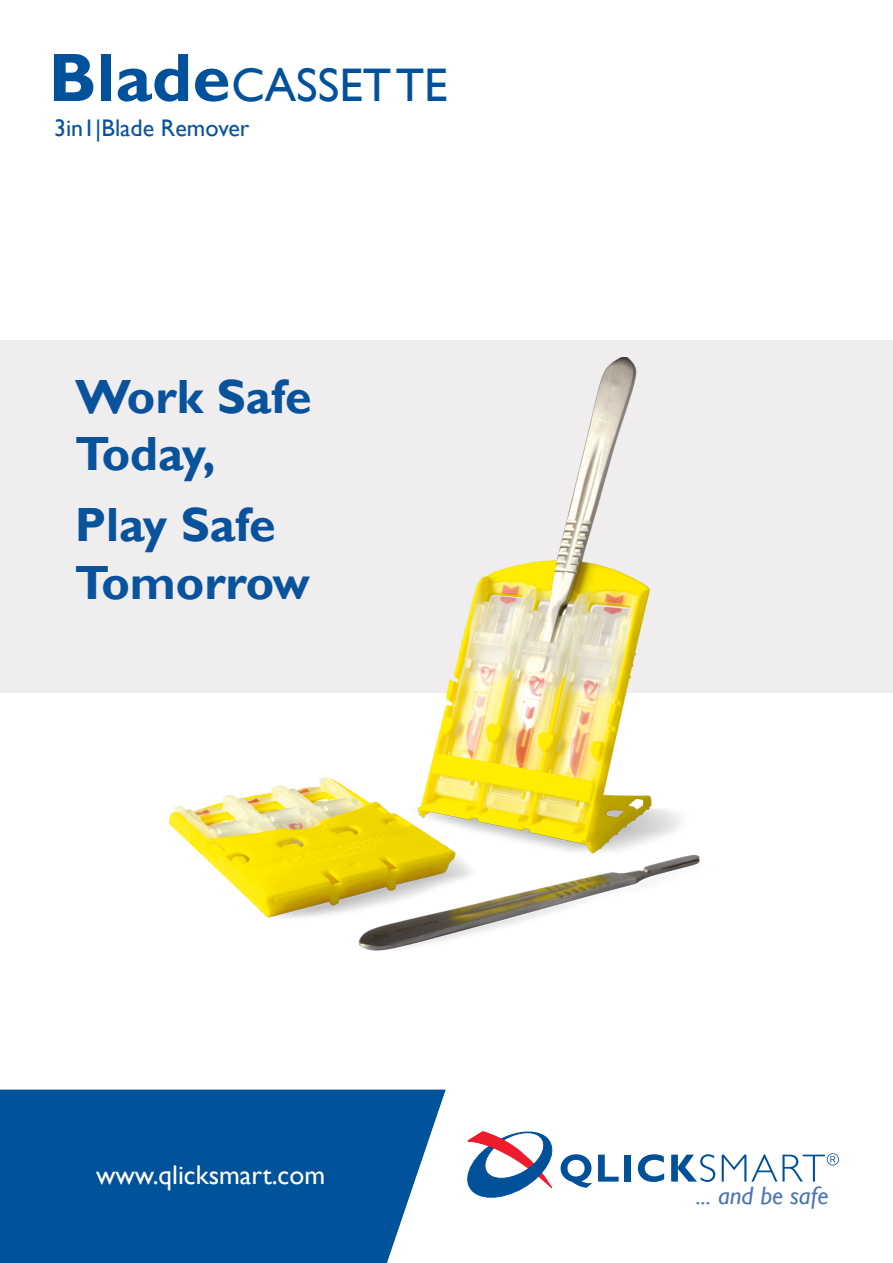
<style>
.page{position:relative;width:893px;height:1263px;background:#fff}
.page>*{position:absolute;margin:0;border:0;box-sizing:border-box;transform-origin:0 0}
.t1{font:700 48px/57.6px "Gill Sans";color:#09539c}
.t2{font:47.1px "Gill Sans";color:#01519b}
.t3{font:27px "Gill Sans";color:#fff}
.t4{font:italic 25.05px "Gill Sans";color:#4d74b2}
.t5{font:24px "Gill Sans";color:#09539c}
.s1{font-weight:700;font-size:68.85px}
</style>
<div class="page">
<div style="left:0;top:340px;width:893px;height:353px;background:#f0edee"></div>
<img style="left:0;top:1090px;width:815px;height:173px">
<svg style="left:598px;top:1154px;width:21px;height:27px"></svg>
<div style="left:624px;top:1154px;width:7px;height:27px;background:#01519a"></div>
<svg style="left:638px;top:1154px;width:26px;height:28px"></svg>
<svg style="left:671px;top:1154px;width:44px;height:28px"></svg>
<svg style="left:722px;top:1153px;width:117px;height:28px"></svg>
<svg style="left:463px;top:1129px;width:129px;height:71px"></svg>
<img style="left:168px;top:357px;width:532px;height:594px">
<p class="t2" style="left:49px;top:58px;width:400px"><span class="s1">Blade</span>CASSETTE</p>
<p class="t5" style="left:54px;top:114px;width:197px">3in1|Blade Remover</p>
<p class="t1" style="left:75px;top:369px;width:238px">Work Safe<br>Today,</p>
<p class="t1" style="left:75px;top:498px;width:237px">Play Safe<br>Tomorrow</p>
<p class="t3" style="left:96px;top:1159px;width:231px">www.qlicksmart.com</p>
<p class="t4" style="left:696px;top:1181px;width:134px">... and be safe</p>
</div>
